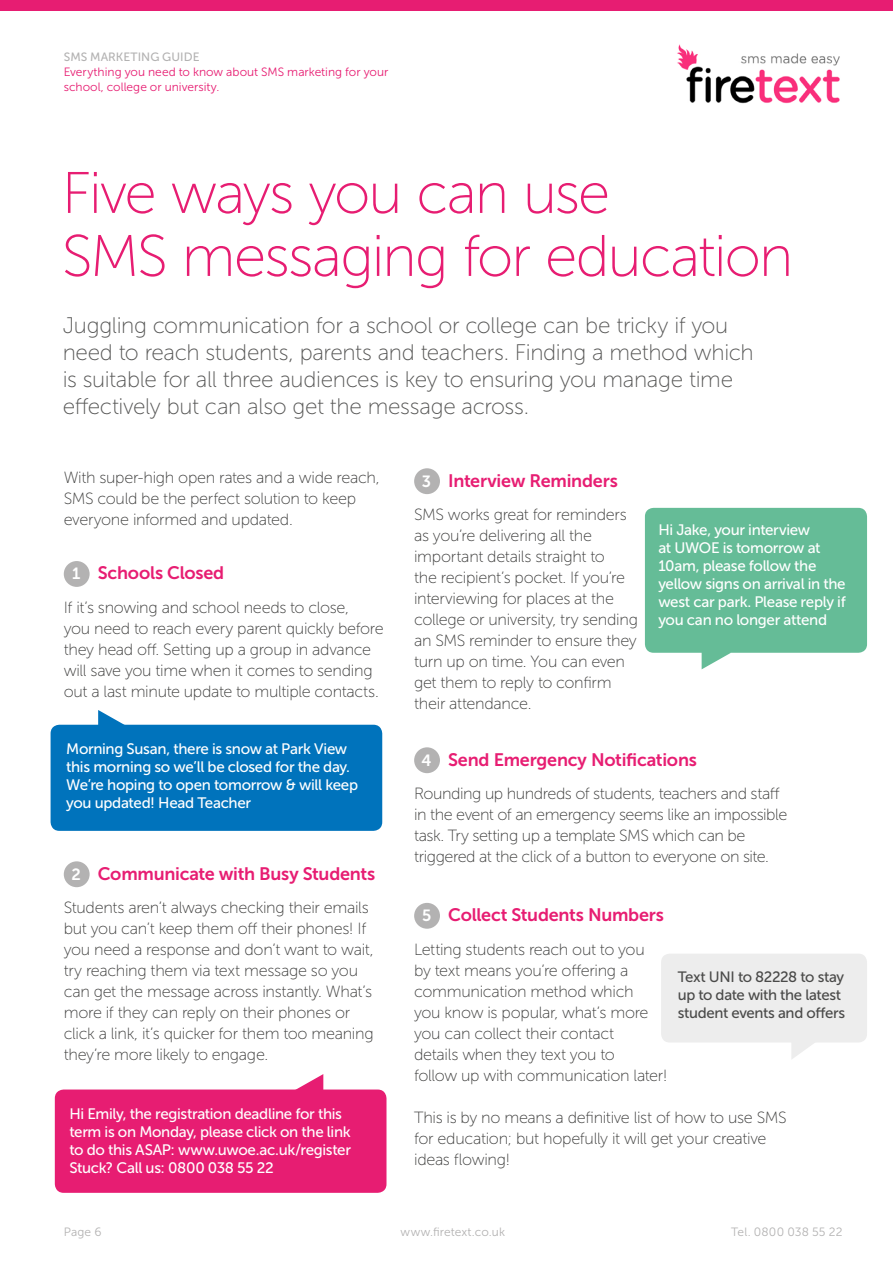
<style>
.page{position:relative;width:893px;height:1263px;background:#fff}
.page>*{position:absolute;margin:0;border:0;box-sizing:border-box;transform-origin:0 0}
.t1{font:58.5px/63px "Museo Sans 100";letter-spacing:-.035em;color:#e71d72}
.t2{font:22.5px/27px "Museo Sans 100";letter-spacing:-.015em;color:#575756}
.t3{font:18px "Museo Sans 700";letter-spacing:-.015em;color:#e71d72}
.t4{font:16.2px/21px "Museo Sans 100";letter-spacing:-.02em;color:#3c3c3b}
.t5{font:15.15px/18px "Museo Sans 500";letter-spacing:-.02em;color:#fff}
.t6{font:15px/18px "Museo Sans 500";letter-spacing:-.025em;color:#4a4a49}
.t7{font:12px/15px "Museo Sans 300";color:#e71d72}
.t8{font:12px "Museo Sans 300";letter-spacing:.01em;color:#b3b2b2}
.t9{font:12px "Museo Sans 500";letter-spacing:.005em;color:#b3b2b2}
.s1{font-size:16.2px;color:#fff}
</style>
<div class="page">
<img style="left:677px;top:44px;width:163px;height:60px">
<div style="left:0;top:0;width:893px;height:11px;background:#e71d72"></div>
<div style="left:64px;top:561px;width:26px;height:26px;background:#b3b2b2;border-radius:50%"></div>
<div style="left:64px;top:861px;width:26px;height:26px;background:#b3b2b2;border-radius:50%"></div>
<div style="left:414px;top:468px;width:26px;height:26px;background:#b3b2b2;border-radius:50%"></div>
<div style="left:414px;top:747px;width:26px;height:26px;background:#b3b2b2;border-radius:50%"></div>
<div style="left:414px;top:903px;width:26px;height:26px;background:#b3b2b2;border-radius:50%"></div>
<svg style="left:98px;top:710px;width:30px;height:15px"></svg>
<div style="left:51px;top:725px;width:331px;height:106px;background:#0073bc;border-radius:9px"></div>
<svg style="left:297px;top:1074px;width:26px;height:15px"></svg>
<div style="left:55px;top:1089px;width:331px;height:104px;background:#e71d72;border-radius:9px"></div>
<svg style="left:702px;top:653px;width:29px;height:16px"></svg>
<div style="left:645px;top:508px;width:222px;height:145px;background:#65bc97;border-radius:9px"></div>
<svg style="left:791px;top:1042px;width:26px;height:17px"></svg>
<div style="left:661px;top:954px;width:206px;height:88px;background:#ededed;border-radius:9px"></div>
<p class="t9" style="left:64px;top:50px;width:137px">SMS MARKETING GUIDE</p>
<p class="t7" style="left:64px;top:65px;width:326px">Everything you need to know about SMS marketing for your school, college or university.</p>
<h1 class="t1" style="left:62px;top:162px;width:733px">Five ways you can use<br>SMS messaging for education</h1>
<p class="t2" style="left:63px;top:312px;width:693px">Juggling communication for a school or college can be tricky if you need to reach students, parents and teachers. Finding a method which is suitable for all three audiences is key to ensuring you manage time effectively but can also get the message across.</p>
<p class="t4" style="left:64px;top:467px;width:317px">With super-high open rates and a wide reach,<br>SMS could be the perfect solution to keep everyone informed and updated.</p>
<p class="t3" style="left:72px;top:563px;width:154px"><span class="s1">1</span> Schools Closed</p>
<p class="t4" style="left:64px;top:597px;width:321px">If it’s snowing and school needs to close,<br>you need to reach every parent quickly before they head off. Setting up a group in advance will save you time when it comes to sending out a last minute update to multiple contacts.</p>
<p class="t5" style="left:66px;top:740px;width:293px">Morning Susan, there is snow at Park View this morning so we’ll be closed for the day.<br>We’re hoping to open tomorrow &amp; will keep you updated! Head Teacher</p>
<p class="t3" style="left:72px;top:863px;width:305px"><span class="s1">2</span> Communicate with Busy Students</p>
<p class="t4" style="left:64px;top:897px;width:311px">Students aren’t always checking their emails but you can’t keep them off their phones! If you need a response and don’t want to wait, try reaching them via text message so you can get the message across instantly. What’s more if they can reply on their phones or click a link, it’s quicker for them too meaning they’re more likely to engage.</p>
<p class="t5" style="left:69px;top:1104px;width:283px">Hi Emily, the registration deadline for this term is on Monday, please click on the link to do this ASAP: www.uwoe.ac.uk/register Stuck? Call us: 0800 038 55 22</p>
<p class="t3" style="left:422px;top:470px;width:197px"><span class="s1">3</span> Interview Reminders</p>
<p class="t4" style="left:414px;top:504px;width:225px">SMS works great for reminders as you’re delivering all the important details straight to<br>the recipient’s pocket. If you’re interviewing for places at the college or university, try sending an SMS reminder to ensure they turn up on time. You can even get them to reply to confirm their attendance.</p>
<p class="t5" style="left:658px;top:521px;width:189px">Hi Jake, your interview<br>at UWOE is tomorrow at<br>10am, please follow the yellow signs on arrival in the west car park. Please reply if you can no longer attend</p>
<p class="t3" style="left:422px;top:749px;width:277px"><span class="s1">4</span> Send Emergency Notifications</p>
<p class="t4" style="left:414px;top:783px;width:375px">Rounding up hundreds of students, teachers and staff in the event of an emergency seems like an impossible task. Try setting up a template SMS which can be triggered at the click of a button to everyone on site.</p>
<p class="t3" style="left:422px;top:905px;width:244px"><span class="s1">5</span> Collect Students Numbers</p>
<p class="t4" style="left:414px;top:939px;width:255px">Letting students reach out to you<br>by text means you’re offering a communication method which<br>you know is popular, what’s more you can collect their contact<br>details when they text you to<br>follow up with communication later!</p>
<p class="t4" style="left:414px;top:1107px;width:374px">This is by no means a definitive list of how to use SMS for education; but hopefully it will get your creative ideas flowing!</p>
<p class="t6" style="left:678px;top:968px;width:169px">Text UNI to 82228 to stay up to date with the latest student events and offers</p>
<p class="t8" style="left:64px;top:1225px;width:39px">Page 6</p>
<p class="t8" style="left:401px;top:1225px;width:106px">www.firetext.co.uk</p>
<p class="t8" style="left:731px;top:1225px;width:113px">Tel. 0800 038 55 22</p>
</div>
